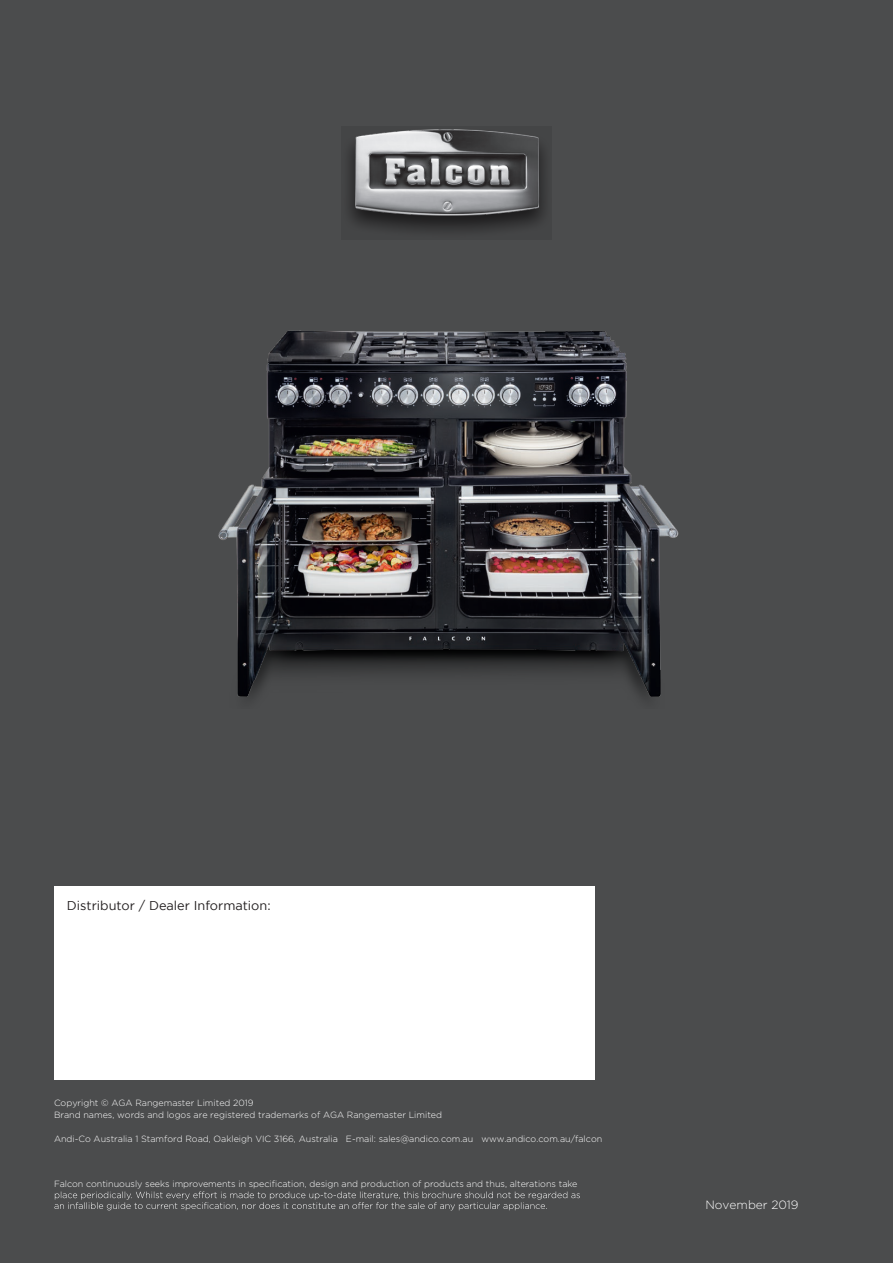
<style>
.page{position:relative;width:893px;height:1263px;background:#4b4c4d}
.page>*{position:absolute;margin:0;border:0;box-sizing:border-box;transform-origin:0 0}
.t1{font:12.75px "Gotham";color:#231f20}
.t2{font:300 12px "Gotham";color:#fff}
.t3{font:300 9px/12px "Gotham";color:#fff}
</style>
<div class="page">
<div style="left:54px;top:886px;width:540px;height:193px;background:#fff"></div>
<div style="left:341px;top:126px;width:211px;height:113px;background:linear-gradient(to right,#3f3f40,#3f3f40)"></div>
<img style="left:342px;top:126px;width:209px;height:99px">
<img style="left:218px;top:330px;width:461px;height:368px">
<svg style="left:54px;top:1191px;width:526px;height:19px"></svg>
<h1 class="t1" style="left:67px;top:898px;width:205px">Distributor / Dealer Information:</h1>
<p class="t3" style="left:54px;top:1097px;width:390px">Copyright © AGA Rangemaster Limited 2019<br>Brand names, words and logos are registered trademarks of AGA Rangemaster Limited</p>
<p class="t3" style="left:54px;top:1133px;width:550px">Andi-Co Australia 1 Stamford Road, Oakleigh VIC 3166, Australia E-mail: sales@andico.com.au www.andico.com.au/falcon</p>
<p class="t3" style="left:54px;top:1178px;width:525px">Falcon continuously seeks improvements in specification, design and production of products and thus, alterations take</p>
<h2 class="t2" style="left:705px;top:1197px;width:95px">November 2019</h2>
</div>
